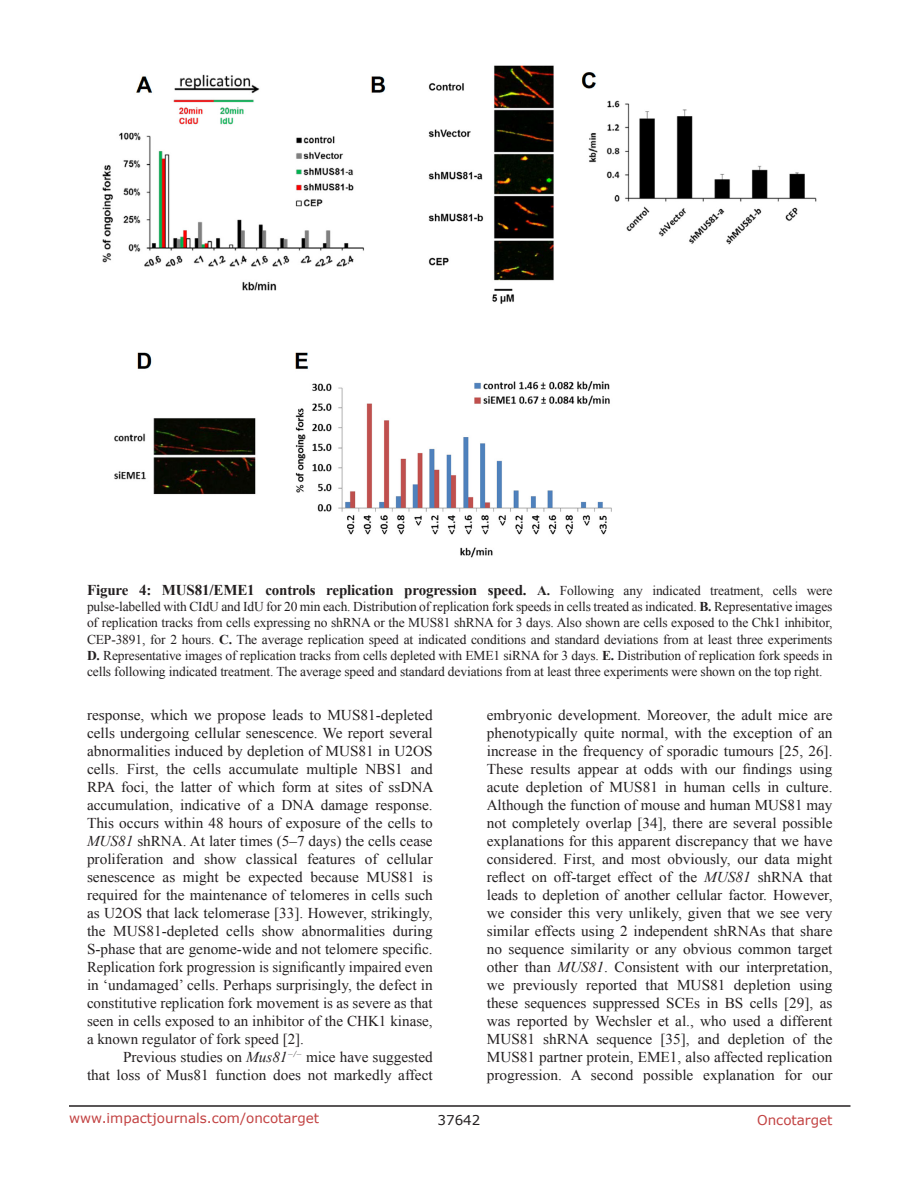
<style>
.page{position:relative;width:918px;height:1188px;background:#fff}
.page>*{position:absolute;margin:0;border:0;box-sizing:border-box;transform-origin:0 0}
.BodyText{font:15px/18px "Times New Roman";color:#231f20;text-align:justify}
.FigureText{font:700 15px "Times New Roman";letter-spacing:-.01em;color:#231f20}
.FigureText-2{font:13.5px/16.2px "Times New Roman";letter-spacing:-.01em;color:#231f20;text-align:justify}
.t1{font:13.5px "Verdana";color:#c24141}
.t2{font:13.5px "Verdana";color:#231f20}
.s1{font-size:13.5px}
.s2{font-weight:400;font-size:13.5px}
.s3{font-weight:700}
.s4{font-style:italic}
</style>
<div class="page">
<hr style="left:69px;top:1105px;width:781px;height:2px;background:#231f20">
<img style="left:102px;top:65px;width:715px;height:493px">
<p class="FigureText" style="left:87px;top:580px;width:747px">Figure 4: MUS81/EME1 controls replication progression speed. <span class="s1">A.</span> <span class="s2">Following any indicated treatment, cells were</span></p>
<p class="FigureText-2" style="left:87px;top:598px;width:747px">pulse-labelled with CIdU and IdU for 20 min each. Distribution of replication fork speeds in cells treated as indicated. <span class="s3">B.</span> Representative images of replication tracks from cells expressing no shRNA or the MUS81 shRNA for 3 days. Also shown are cells exposed to the Chk1 inhibitor, CEP-3891, for 2 hours. <span class="s3">C.</span> The average replication speed at indicated conditions and standard deviations from at least three experiments <span class="s3">D.</span> Representative images of replication tracks from cells depleted with EME1 siRNA for 3 days. <span class="s3">E.</span> Distribution of replication fork speeds in cells following indicated treatment. The average speed and standard deviations from at least three experiments were shown on the top right.</p>
<p class="BodyText" style="left:87px;top:706px;width:348px">response, which we propose leads to MUS81-depleted cells undergoing cellular senescence. We report several abnormalities induced by depletion of MUS81 in U2OS cells. First, the cells accumulate multiple NBS1 and RPA foci, the latter of which form at sites of ssDNA accumulation, indicative of a DNA damage response.<br>This occurs within 48 hours of exposure of the cells to <span class="s4">MUS81</span> shRNA. At later times (5–7 days) the cells cease proliferation and show classical features of cellular senescence as might be expected because MUS81 is required for the maintenance of telomeres in cells such as U2OS that lack telomerase [33]. However, strikingly, the MUS81-depleted cells show abnormalities during S-phase that are genome-wide and not telomere specific.<br>Replication fork progression is significantly impaired even in ‘undamaged’ cells. Perhaps surprisingly, the defect in constitutive replication fork movement is as severe as that seen in cells exposed to an inhibitor of the CHK1 kinase, a known regulator of fork speed [2].</p>
<p class="BodyText" style="left:87px;top:1048px;width:347px;text-align:right">Previous studies on <span class="s4">Mus81</span><sup>−/−</sup> mice have suggested<br>that loss of Mus81 function does not markedly affect</p>
<p class="BodyText" style="left:487px;top:706px;width:347px">embryonic development. Moreover, the adult mice are phenotypically quite normal, with the exception of an increase in the frequency of sporadic tumours [25, 26].<br>These results appear at odds with our findings using acute depletion of MUS81 in human cells in culture.<br>Although the function of mouse and human MUS81 may not completely overlap [34], there are several possible explanations for this apparent discrepancy that we have considered. First, and most obviously, our data might reflect on off-target effect of the <span class="s4">MUS81</span> shRNA that leads to depletion of another cellular factor. However, we consider this very unlikely, given that we see very similar effects using 2 independent shRNAs that share no sequence similarity or any obvious common target other than <span class="s4">MUS81</span>. Consistent with our interpretation, we previously reported that MUS81 depletion using these sequences suppressed SCEs in BS cells [29], as was reported by Wechsler et al., who used a different MUS81 shRNA sequence [35], and depletion of the MUS81 partner protein, EME1, also affected replication progression. A second possible explanation for our</p>
<p class="t1" style="left:69px;top:1109px;width:252px">www.impactjournals.com/oncotarget</p>
<p class="t2" style="left:438px;top:1111px;width:44px">37642</p>
<p class="t1" style="left:757px;top:1111px;width:77px">Oncotarget</p>
</div>
